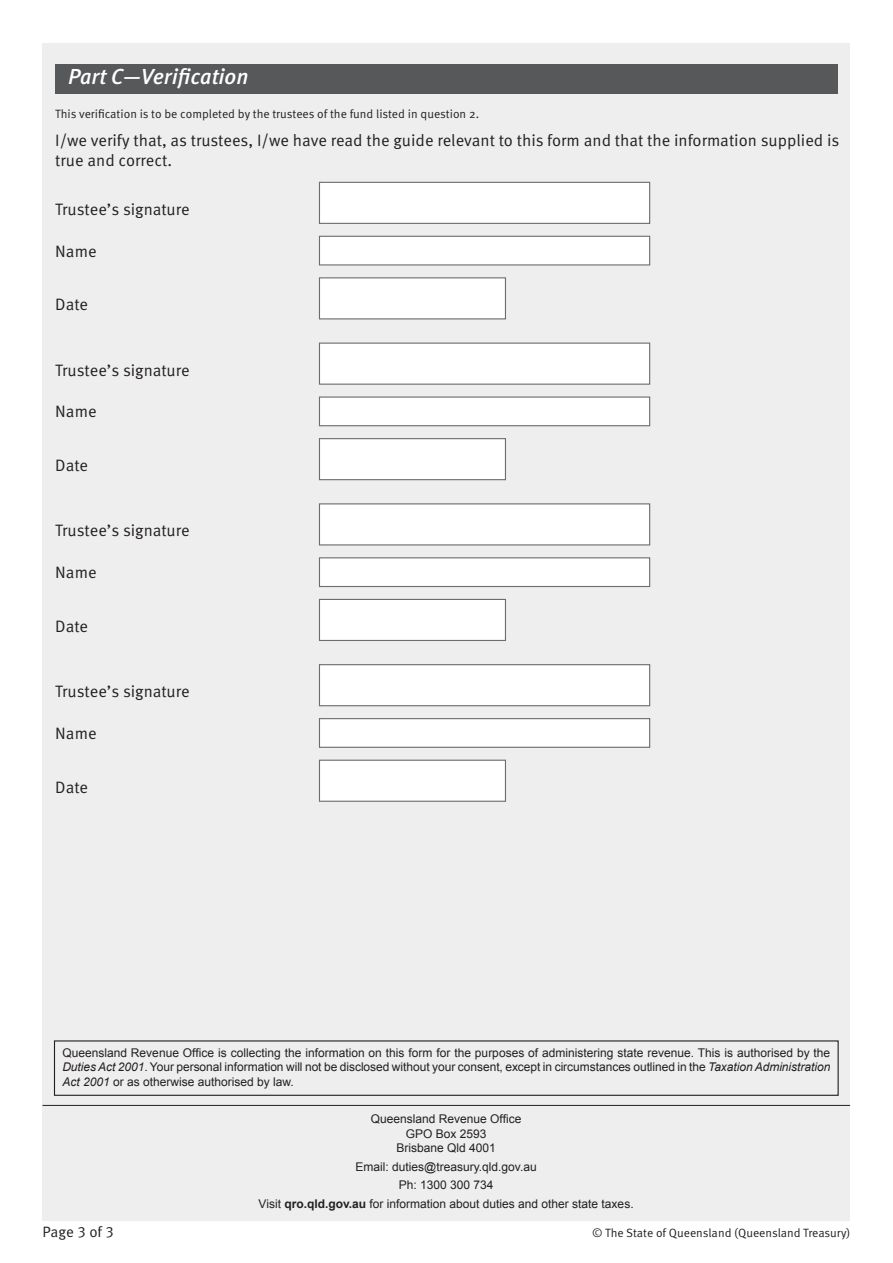
<style>
.page{position:relative;width:893px;height:1263px;background:#fff}
.page>*{position:absolute;margin:0;border:0;box-sizing:border-box;transform-origin:0 0}
.Text_Heading{font:italic 500 21.75px "Meta Pro";color:#fff}
.t1{font:16.5px/19.8px "Meta Pro";color:#231f20}
.t2{font:15px "Meta Pro";letter-spacing:-.005em;color:#231f20}
.Privacy_statement{font:12px/14.4px "Arial";color:#231f20;text-align:justify}
.Form_text{font:12px "Meta Pro";color:#231f20}
.s1{font-style:italic}
.s2{font-weight:700}
</style>
<div class="page">
<div style="left:43px;top:43px;width:807px;height:1177px;background:#eeeeef"></div>
<div style="left:55px;top:64px;width:783px;height:30px;background:#57585a"></div>
<div style="left:319px;top:182px;width:331px;height:42px;background:#fff;border:1px solid #6c6d70"></div>
<div style="left:319px;top:236px;width:331px;height:29px;background:#fff;border:1px solid #6c6d70"></div>
<div style="left:319px;top:277px;width:187px;height:42px;background:#fff;border:1px solid #6c6d70"></div>
<div style="left:319px;top:343px;width:331px;height:42px;background:#fff;border:1px solid #6c6d70"></div>
<div style="left:319px;top:396px;width:331px;height:30px;background:#fff;border:1px solid #6c6d70"></div>
<div style="left:319px;top:438px;width:187px;height:42px;background:#fff;border:1px solid #6c6d70"></div>
<div style="left:319px;top:503px;width:331px;height:42px;background:#fff;border:1px solid #6c6d70"></div>
<div style="left:319px;top:557px;width:331px;height:30px;background:#fff;border:1px solid #6c6d70"></div>
<div style="left:319px;top:599px;width:187px;height:42px;background:#fff;border:1px solid #6c6d70"></div>
<div style="left:319px;top:664px;width:331px;height:42px;background:#fff;border:1px solid #6c6d70"></div>
<div style="left:319px;top:718px;width:331px;height:30px;background:#fff;border:1px solid #6c6d70"></div>
<div style="left:319px;top:760px;width:187px;height:42px;background:#fff;border:1px solid #6c6d70"></div>
<hr style="left:43px;top:1105px;width:807px;height:1px;background:#231f20">
<div style="left:54px;top:1040px;width:785px;height:56px;border:1px solid #231f20"></div>
<p class="Text_Heading" style="left:68px;top:63px;width:182px">Part C—Verification</p>
<p class="Form_text" style="left:55px;top:106px;width:425px">This verification is to be completed by the trustees of the fund listed in question 2.</p>
<p class="t1" style="left:55px;top:131px;width:786px">I/we verify that, as trustees, I/we have read the guide relevant to this form and that the information supplied is true and correct.</p>
<p class="t1" style="left:55px;top:200px;width:136px">Trustee’s signature</p>
<p class="t1" style="left:55px;top:241px;width:43px">Name</p>
<p class="t1" style="left:55px;top:295px;width:34px">Date</p>
<p class="t1" style="left:55px;top:361px;width:136px">Trustee’s signature</p>
<p class="t1" style="left:55px;top:402px;width:43px">Name</p>
<p class="t1" style="left:55px;top:456px;width:34px">Date</p>
<p class="t1" style="left:55px;top:521px;width:136px">Trustee’s signature</p>
<p class="t1" style="left:55px;top:563px;width:43px">Name</p>
<p class="t1" style="left:55px;top:617px;width:34px">Date</p>
<p class="t1" style="left:55px;top:682px;width:136px">Trustee’s signature</p>
<p class="t1" style="left:55px;top:724px;width:43px">Name</p>
<p class="t1" style="left:55px;top:778px;width:34px">Date</p>
<p class="Privacy_statement" style="left:62px;top:1046px;width:769px">Queensland Revenue Office is collecting the information on this form for the purposes of administering state revenue. This is authorised by the <span class="s1">Duties Act 2001</span>. Your personal information will not be disclosed without your consent, except in circumstances outlined in the <span class="s1">Taxation Administration Act 2001</span> or as otherwise authorised by law.</p>
<p class="Privacy_statement" style="left:371px;top:1112px;width:152px">Queensland Revenue Office</p>
<p class="Privacy_statement" style="left:406px;top:1126px;width:82px">GPO Box 2593</p>
<p class="Privacy_statement" style="left:396px;top:1141px;width:101px">Brisbane Qld 4001</p>
<p class="Privacy_statement" style="left:356px;top:1159px;width:183px">Email: duties@treasury.qld.gov.au</p>
<p class="Privacy_statement" style="left:399px;top:1178px;width:96px">Ph: 1300 300 734</p>
<p class="Privacy_statement" style="left:259px;top:1196px;width:377px">Visit <span class="s2">qro.qld.gov.au</span> for information about duties and other state taxes.</p>
<p class="t2" style="left:43px;top:1222px;width:73px">Page 3 of 3</p>
<p class="Form_text" style="left:592px;top:1225px;width:260px">© The State of Queensland (Queensland Treasury)</p>
</div>
